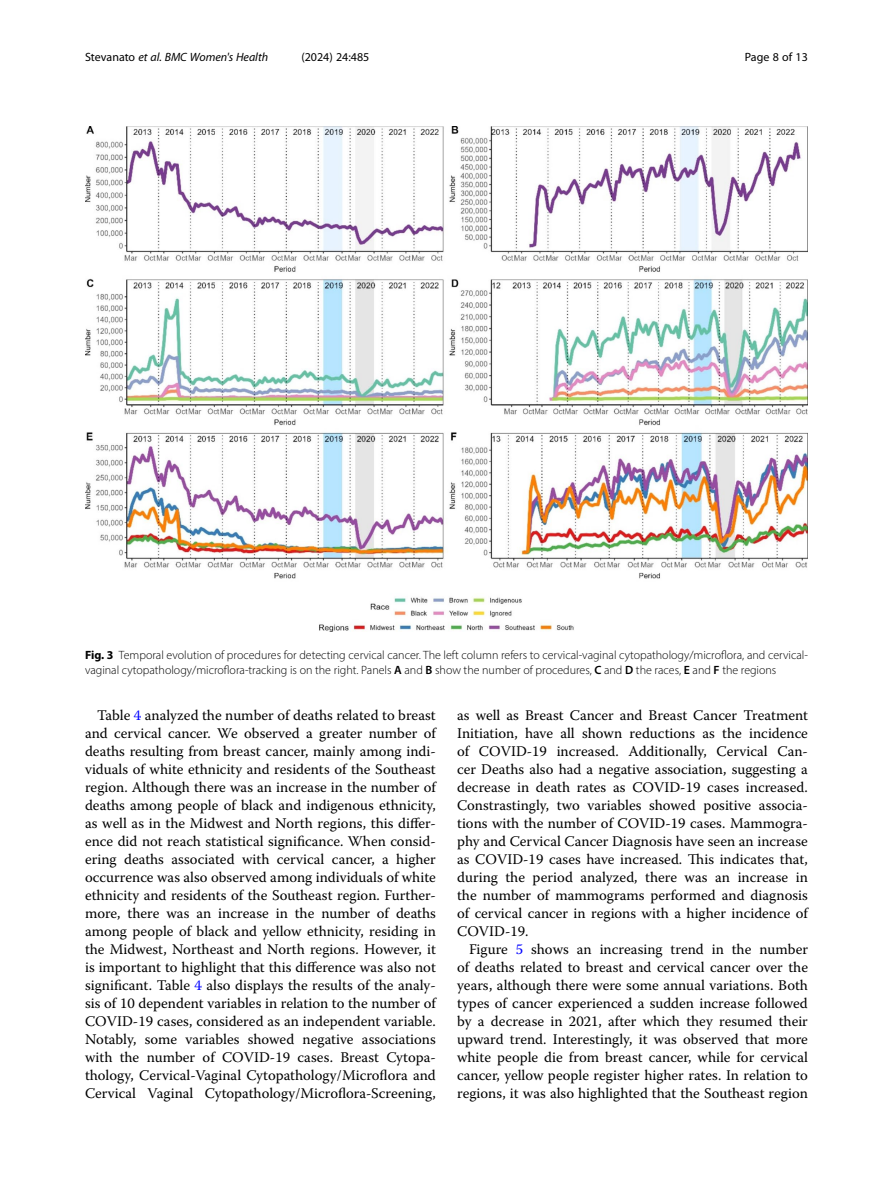
<style>
.page{position:relative;width:893px;height:1191px;background:#fff}
.page>*{position:absolute;margin:0;border:0;box-sizing:border-box;transform-origin:0 0}
.Body_Text_Indent{font:14.7px/18px "Warnock Pro";color:#000;text-align:justify}
.Figure_Caption{font:300 12px/15px "Myriad Pro";color:#000}
.t1{font:italic 12px "Myriad Pro";color:#000}
.t2{font:12px "Myriad Pro";color:#000}
.s1{font-style:normal}
.s2{font-weight:700}
.s3{font-weight:600}
.s4{color:#00f}
</style>
<div class="page">
<img style="left:85px;top:126px;width:723px;height:505px">
<p class="t1" style="left:85px;top:50px;width:185px"><span class="s1">Stevanato</span> et al. BMC Women's Health</p>
<p class="t2" style="left:301px;top:50px;width:70px">(2024) 24:485</p>
<p class="t2" style="left:745px;top:50px;width:65px">Page 8 of 13</p>
<p class="Figure_Caption" style="left:85px;top:647px;width:724px"><span class="s2">Fig. 3</span> Temporal evolution of procedures for detecting cervical cancer. The left column refers to cervical-vaginal cytopathology/microflora, and cervical&shy;vaginal cytopathology/microflora-tracking is on the right. Panels <span class="s3">A</span> and <span class="s3">B</span> show the number of procedures, <span class="s3">C</span> and <span class="s3">D</span> the races, <span class="s3">E</span> and <span class="s3">F</span> the regions</p>
<p class="Body_Text_Indent" style="left:85px;top:706px;width:352px;text-indent:12px">Table <span class="s4">4</span> analyzed the number of deaths related to breast and cervical cancer. We observed a greater number of deaths resulting from breast cancer, mainly among indi&shy;viduals of white ethnicity and residents of the Southeast region. Although there was an increase in the number of deaths among people of black and indigenous ethnicity, as well as in the Midwest and North regions, this differ&shy;ence did not reach statistical significance. When consid&shy;ering deaths associated with cervical cancer, a higher occurrence was also observed among individuals of white ethnicity and residents of the Southeast region. Further&shy;more, there was an increase in the number of deaths among people of black and yellow ethnicity, residing in the Midwest, Northeast and North regions. However, it is important to highlight that this difference was also not significant. Table <span class="s4">4</span> also displays the results of the analy&shy;sis of 10 dependent variables in relation to the number of COVID-19 cases, considered as an independent variable.<br>Notably, some variables showed negative associations with the number of COVID-19 cases. Breast Cytopa&shy;thology, Cervical-Vaginal Cytopathology/Microflora and Cervical Vaginal Cytopathology/Microflora-Screening,</p>
<p class="Body_Text_Indent" style="left:457px;top:706px;width:352px">as well as Breast Cancer and Breast Cancer Treatment Initiation, have all shown reductions as the incidence of COVID-19 increased. Additionally, Cervical Can&shy;cer Deaths also had a negative association, suggesting a decrease in death rates as COVID-19 cases increased.<br>Constrastingly, two variables showed positive associa&shy;tions with the number of COVID-19 cases. Mammogra&shy;phy and Cervical Cancer Diagnosis have seen an increase as COVID-19 cases have increased. This indicates that, during the period analyzed, there was an increase in the number of mammograms performed and diagnosis of cervical cancer in regions with a higher incidence of COVID-19.</p>
<p class="Body_Text_Indent" style="left:457px;top:940px;width:352px;text-indent:12px">Figure <span class="s4">5</span> shows an increasing trend in the number of deaths related to breast and cervical cancer over the years, although there were some annual variations. Both types of cancer experienced a sudden increase followed by a decrease in 2021, after which they resumed their upward trend. Interestingly, it was observed that more white people die from breast cancer, while for cervical cancer, yellow people register higher rates. In relation to regions, it was also highlighted that the Southeast region</p>
</div>
